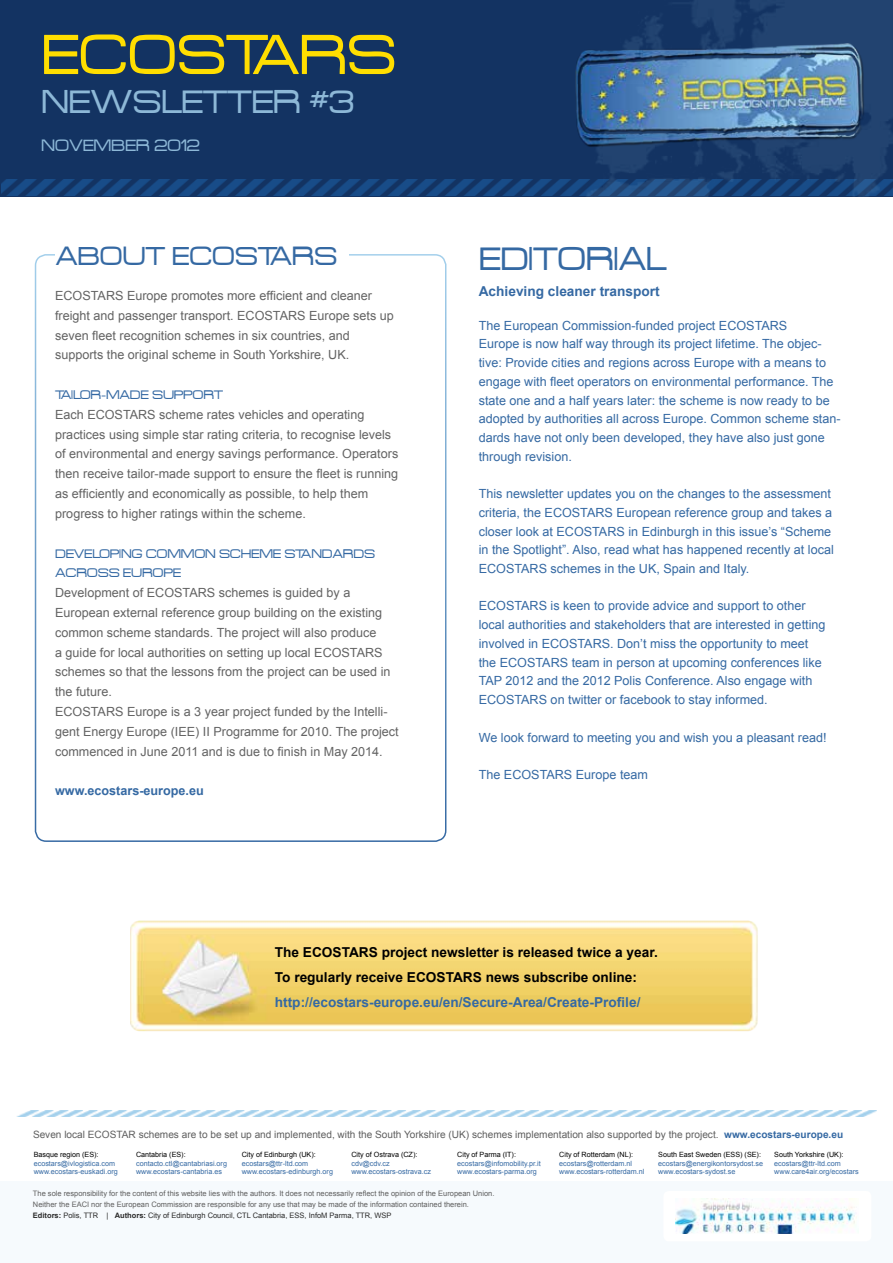
<style>
.page{position:relative;width:893px;height:1263px;background:#fff}
.page>*{position:absolute;margin:0;border:0;box-sizing:border-box;transform-origin:0 0}
.t1{font:61.8px "Acens";color:#ffde00}
.t2{font:36px "Acens";color:#8db8d7}
.t3{font:36px "Acens";color:#3569a3}
.t4{font:28.8px "Acens";color:#3569a3}
.t5{font:18px "Acens";color:#8db8d7}
.t6{font:700 13.65px/25.2px "Arial";color:#000}
.t7{font:700 13.65px "Arial";color:#3569a3}
.t8{font:13.65px/19.8px "Acens";color:#3569a3}
.t9{font:12.6px/18.8px "Arial";color:#3569a3}
.t10{font:12.6px/19.8px "Arial";color:#636363}
.t11{font:700 12.6px "Arial";color:#3569a3}
.t12{font:10.05px "Arial";color:#5f5f5f}
.t13{font:7.5px/10.8px "Arial";color:#5f5f5f}
.t14{font:7.2px/8.7px "Arial";color:#3569a3}
.t15{font:7.2px "Arial";color:#000}
.s1{font-weight:700;color:#3569a3}
.s2{font-weight:700;color:#2a2a2a}
.s3{color:#2a2a2a}
</style>
<div class="page">
<div style="left:0;top:0;width:893px;height:196px;background:#133362"></div>
<img style="left:1px;top:179px;width:576px;height:16px">
<img style="left:577px;top:0;width:316px;height:196px">
<div style="left:35px;top:254px;width:411px;height:588px;border:2px solid #fff;border-radius:11px"></div>
<div style="left:56px;top:245px;width:293px;height:27px;background:#fff"></div>
<img style="left:131px;top:920px;width:627px;height:112px">
<div style="left:0;top:1181px;width:893px;height:82px;background:#f6fafd"></div>
<img style="left:18px;top:1110px;width:859px;height:6px">
<div style="left:663px;top:1191px;width:208px;height:50px;background:#fff;border-radius:5px"></div>
<img style="left:675px;top:1199px;width:182px;height:34px">
<h1 class="t1" style="left:41px;top:23px;width:356px">ECOSTARS</h1>
<h2 class="t2" style="left:41px;top:83px;width:315px">NEWSLETTER #3</h2>
<h3 class="t5" style="left:41px;top:136px;width:160px">NOVEMBER 2012</h3>
<h3 class="t4" style="left:56px;top:241px;width:283px">ABOUT ECOSTARS</h3>
<h2 class="t3" style="left:479px;top:240px;width:189px">EDITORIAL</h2>
<p class="t10" style="left:55px;top:286px;width:340px">ECOSTARS Europe promotes more efficient and cleaner freight and passenger transport. ECOSTARS Europe sets up seven fleet recognition schemes in six countries, and supports the original scheme in South Yorkshire, UK.</p>
<p class="t8" style="left:55px;top:385px;width:169px">TAILOR-MADE SUPPORT</p>
<p class="t10" style="left:55px;top:405px;width:345px">Each ECOSTARS scheme rates vehicles and operating practices using simple star rating criteria, to recognise levels of environmental and energy savings performance. Operators then receive tailor-made support to ensure the fleet is running as efficiently and economically as possible, to help them progress to higher ratings within the scheme.</p>
<p class="t8" style="left:55px;top:544px;width:321px">DEVELOPING COMMON SCHEME STANDARDS<br>ACROSS EUROPE</p>
<p class="t10" style="left:55px;top:583px;width:345px">Development of ECOSTARS schemes is guided by a European external reference group building on the existing common scheme standards. The project will also produce<br>a guide for local authorities on setting up local ECOSTARS schemes so that the lessons from the project can be used in the future.<br>ECOSTARS Europe is a 3 year project funded by the Intelli&shy;gent Energy Europe (IEE) II Programme for 2010. The project commenced in June 2011 and is due to finish in May 2014.</p>
<p class="t11" style="left:55px;top:782px;width:150px">www.ecostars-europe.eu</p>
<p class="t7" style="left:479px;top:283px;width:182px">Achieving cleaner transport</p>
<p class="t9" style="left:479px;top:316px;width:363px">The European Commission-funded project ECOSTARS<br>Europe is now half way through its project lifetime. The objec&shy;tive: Provide cities and regions across Europe with a means to engage with fleet operators on environmental performance. The state one and a half years later: the scheme is now ready to be adopted by authorities all across Europe. Common scheme stan&shy;dards have not only been developed, they have also just gone through revision.</p>
<p class="t9" style="left:479px;top:484px;width:357px">This newsletter updates you on the changes to the assessment criteria, the ECOSTARS European reference group and takes a closer look at ECOSTARS in Edinburgh in this issue’s “Scheme in the Spotlight”. Also, read what has happened recently at local ECOSTARS schemes in the UK, Spain and Italy.</p>
<p class="t9" style="left:479px;top:597px;width:348px">ECOSTARS is keen to provide advice and support to other local authorities and stakeholders that are interested in getting involved in ECOSTARS. Don’t miss the opportunity to meet the ECOSTARS team in person at upcoming conferences like TAP 2012 and the 2012 Polis Conference. Also engage with ECOSTARS on twitter or facebook to stay informed.</p>
<p class="t9" style="left:479px;top:728px;width:349px">We look forward to meeting you and wish you a pleasant read!</p>
<p class="t9" style="left:479px;top:765px;width:171px">The ECOSTARS Europe team</p>
<p class="t6" style="left:275px;top:940px;width:384px">The ECOSTARS project newsletter is released twice a year.<br>To regularly receive ECOSTARS news subscribe online:</p>
<p class="t7" style="left:275px;top:993px;width:367px">http://ecostars-europe.eu/en/Secure-Area/Create-Profile/</p>
<p class="t12" style="left:33px;top:1127px;width:812px">Seven local ECOSTAR schemes are to be set up and implemented, with the South Yorkshire (UK) schemes implementation also supported by the project. <span class="s1">www.ecostars-europe.eu</span></p>
<p class="t15" style="left:34px;top:1150px;width:66px">Basque region (ES):</p>
<p class="t14" style="left:34px;top:1159px;width:86px">ecostars@ivlogistica.com www.ecostars-euskadi.org</p>
<p class="t15" style="left:351px;top:1150px;width:68px">City of Ostrava (CZ):</p>
<p class="t14" style="left:351px;top:1159px;width:81px">cdv@cdv.cz www.ecostars-ostrava.cz</p>
<p class="t15" style="left:136px;top:1150px;width:51px">Cantabria (ES):</p>
<p class="t14" style="left:136px;top:1159px;width:92px">contacto.ctl@cantabriasi.org www.ecostars-cantabria.es</p>
<p class="t15" style="left:242px;top:1150px;width:76px">City of Edinburgh (UK):</p>
<p class="t14" style="left:242px;top:1159px;width:93px">ecostars@ttr-ltd.com www.ecostars-edinburgh.org</p>
<p class="t15" style="left:457px;top:1150px;width:60px">City of Parma (IT):</p>
<p class="t14" style="left:457px;top:1159px;width:85px">ecostars@infomobility.pr.it www.ecostars-parma.org</p>
<p class="t15" style="left:559px;top:1150px;width:76px">City of Rotterdam (NL):</p>
<p class="t14" style="left:559px;top:1159px;width:87px">ecostars@rotterdam.nl www.ecostars-rotterdam.nl</p>
<p class="t15" style="left:658px;top:1150px;width:104px">South East Sweden (ESS) (SE):</p>
<p class="t14" style="left:658px;top:1159px;width:106px">ecostars@energikontorsydost.se www.ecostars-sydost.se</p>
<p class="t15" style="left:774px;top:1150px;width:71px">South Yorkshire (UK):</p>
<p class="t14" style="left:774px;top:1159px;width:86px">ecostars@ttr-ltd.com www.care4air.org/ecostars</p>
<p class="t13" style="left:33px;top:1188px;width:463px">The sole responsibility for the content of this website lies with the authors. It does not necessarily reflect the opinion of the European Union.<br>Neither the EACI nor the European Commission are responsible for any use that may be made of the information contained therein.<br><span class="s2">Editors:</span> <span class="s3">Polis, TTR |</span> <span class="s2">Authors:</span> <span class="s3">City of Edinburgh Council, CTL Cantabria, ESS, InfoM Parma, TTR, WSP</span></p>
</div>
